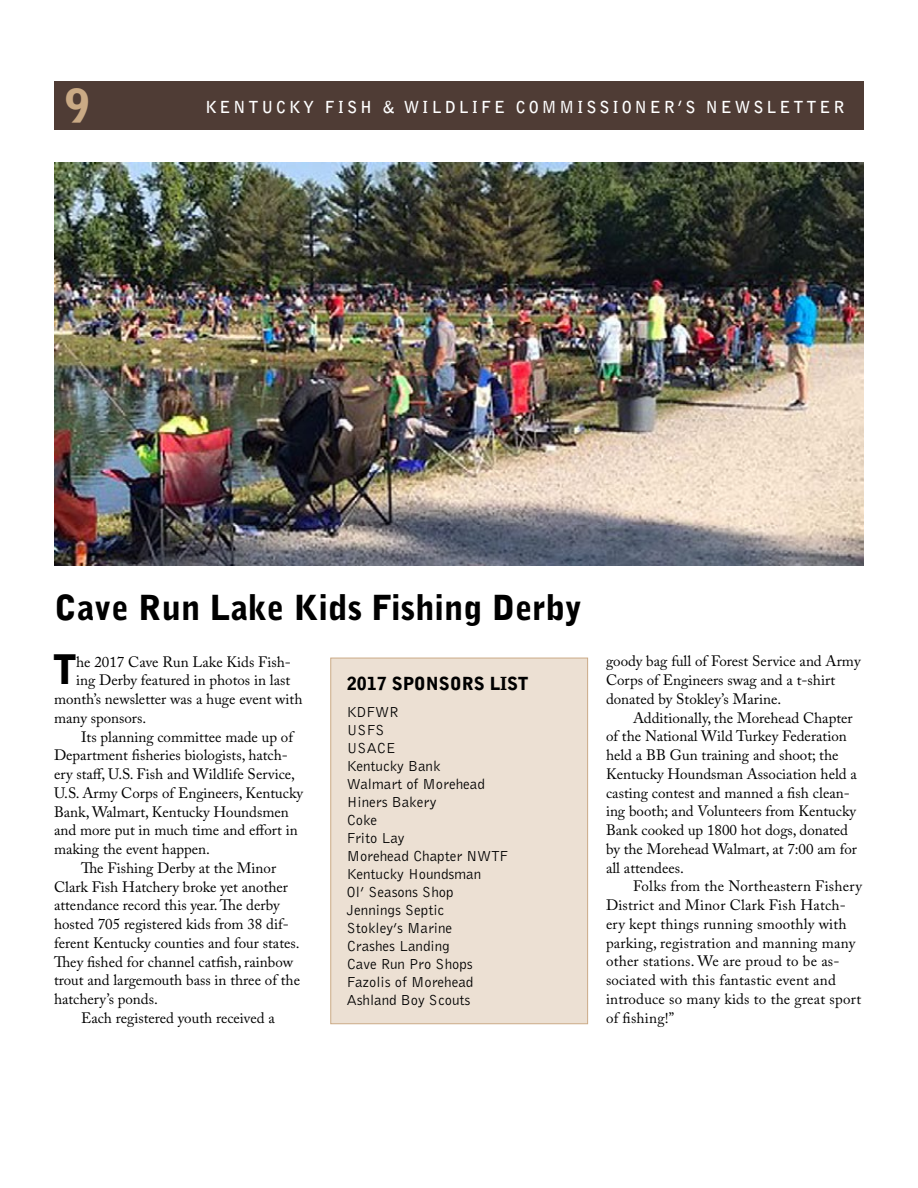
<style>
.page{position:relative;width:918px;height:1188px;background:#fff}
.page>*{position:absolute;margin:0;border:0;box-sizing:border-box;transform-origin:0 0}
.t1{font:900 45px "Bell Gothic Std";color:#caaa85}
.t2{font:900 40.65px "Bell Gothic BT";color:#000}
.t3{font:900 34.5px "Bell Gothic BT";color:#000}
.t4{font:900 18px "Bell Gothic BT";color:#000}
.t5{font:700 16.5px "Bell Gothic Std";letter-spacing:.18em;color:#fff}
.t6{font:15px/18.8px "Adobe Caslon Pro";color:#000}
.t7{font:15px/18px "Bell Gothic BT";color:#000}
</style>
<div class="page">
<div style="left:54px;top:81px;width:810px;height:48px;background:#4f3c35"></div>
<div style="left:330px;top:658px;width:258px;height:366px;background:#ece0d3;border:1px solid #cbaa86"></div>
<img style="left:54px;top:162px;width:810px;height:404px">
<h1 class="t1" style="left:65px;top:80px;width:27px">9</h1>
<p class="t5" style="left:206px;top:97px;width:640px">KENTUCKY FISH &amp; WILDLIFE COMMISSIONER’S NEWSLETTER</p>
<h3 class="t3" style="left:54px;top:586px;width:530px">Cave Run Lake Kids Fishing Derby</h3>
<h2 class="t2" style="left:53px;top:644px;width:24px">T</h2>
<p class="t6" style="left:76px;top:652px;width:216px">he 2017 Cave Run Lake Kids Fish-</p>
<p class="t6" style="left:76px;top:671px;width:216px">ing Derby featured in photos in last</p>
<p class="t6" style="left:54px;top:689px;width:250px">month’s newsletter was a huge event with</p>
<p class="t6" style="left:54px;top:708px;width:94px">many sponsors.</p>
<p class="t6" style="left:81px;top:727px;width:214px">Its planning committee made up of</p>
<p class="t6" style="left:54px;top:746px;width:235px">Department fisheries biologists, hatch-</p>
<p class="t6" style="left:54px;top:764px;width:242px">ery staff, U.S. Fish and Wildlife Service,</p>
<p class="t6" style="left:54px;top:783px;width:251px">U.S. Army Corps of Engineers, Kentucky</p>
<p class="t6" style="left:54px;top:802px;width:236px">Bank, Walmart, Kentucky Houndsmen</p>
<p class="t6" style="left:54px;top:821px;width:245px">and more put in much time and effort in</p>
<p class="t6" style="left:54px;top:839px;width:158px">making the event happen.</p>
<p class="t6" style="left:81px;top:858px;width:197px">The Fishing Derby at the Minor</p>
<p class="t6" style="left:54px;top:877px;width:236px">Clark Fish Hatchery broke yet another</p>
<p class="t6" style="left:54px;top:896px;width:227px">attendance record this year. The derby</p>
<p class="t6" style="left:54px;top:914px;width:236px">hosted 705 registered kids from 38 dif-</p>
<p class="t6" style="left:54px;top:933px;width:247px">ferent Kentucky counties and four states.</p>
<p class="t6" style="left:54px;top:952px;width:241px">They fished for channel catfish, rainbow</p>
<p class="t6" style="left:54px;top:971px;width:248px">trout and largemouth bass in three of the</p>
<p class="t6" style="left:54px;top:989px;width:105px">hatchery’s ponds.</p>
<p class="t6" style="left:81px;top:1008px;width:195px">Each registered youth received a</p>
<p class="t4" style="left:347px;top:673px;width:183px">2017 SPONSORS LIST</p>
<p class="t7" style="left:347px;top:703px;width:163px">KDFWR<br>USFS<br>USACE<br>Kentucky Bank<br>Walmart of Morehead<br>Hiners Bakery<br>Coke<br>Frito Lay<br>Morehead Chapter NWTF<br>Kentucky Houndsman<br>Ol’ Seasons Shop<br>Jennings Septic<br>Stokley’s Marine<br>Crashes Landing<br>Cave Run Pro Shops<br>Fazolis of Morehead<br>Ashland Boy Scouts</p>
<p class="t6" style="left:606px;top:652px;width:256px">goody bag full of Forest Service and Army<br>Corps of Engineers swag and a t-shirt donated by Stokley’s Marine.</p>
<p class="t6" style="left:606px;top:708px;width:253px;text-indent:27px">Additionally, the Morehead Chapter of the National Wild Turkey Federation held a BB Gun training and shoot; the Kentucky Houndsman Association held a casting contest and manned a fish clean&shy;ing booth; and Volunteers from Kentucky Bank cooked up 1800 hot dogs, donated by the Morehead Walmart, at 7:00 am for all attendees.</p>
<p class="t6" style="left:606px;top:877px;width:257px;text-indent:27px">Folks from the Northeastern Fishery District and Minor Clark Fish Hatch&shy;ery kept things running smoothly with parking, registration and manning many other stations. We are proud to be as&shy;sociated with this fantastic event and introduce so many kids to the great sport of fishing!”</p>
</div>
